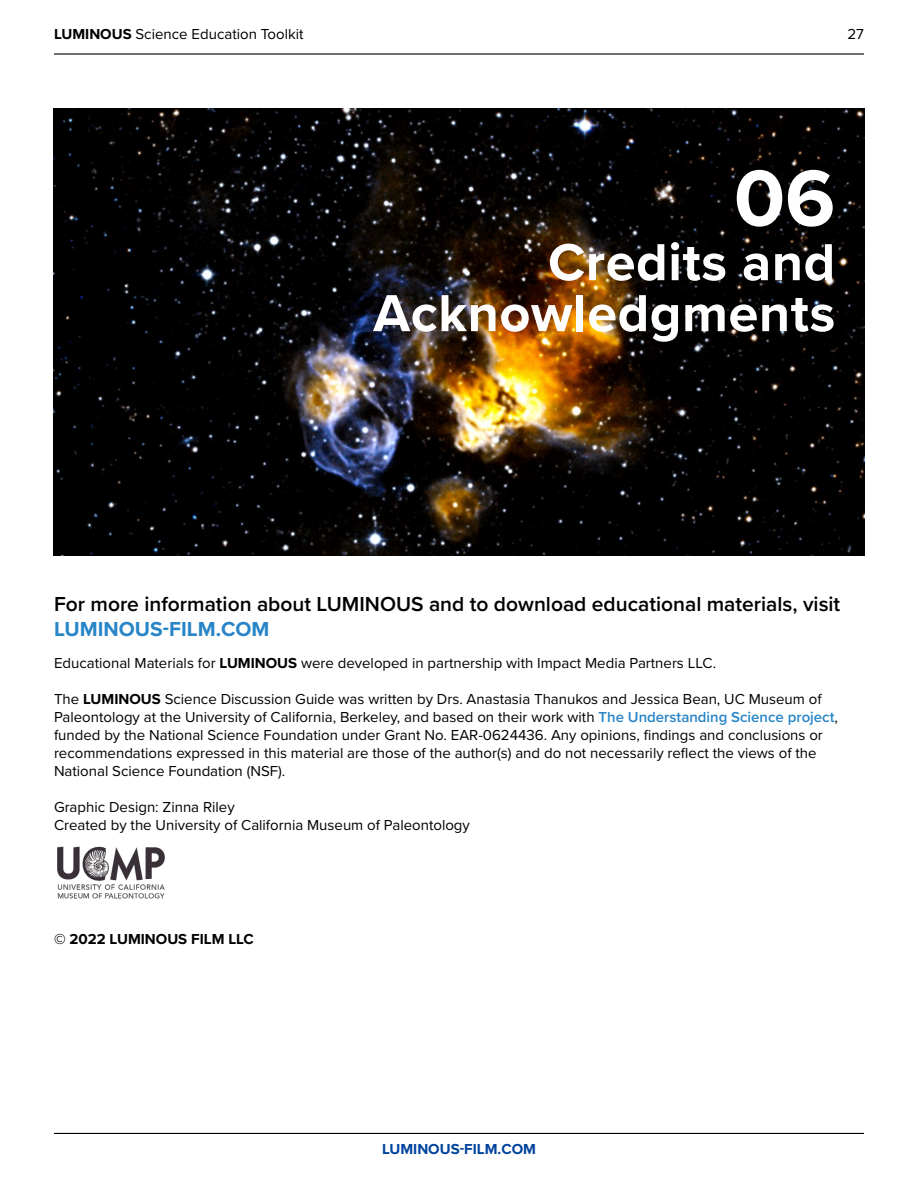
<style>
.page{position:relative;width:918px;height:1188px;background:#fff}
.page>*{position:absolute;margin:0;border:0;box-sizing:border-box;transform-origin:0 0}
.t1{font:700 82.5px "Proxima Nova";color:#fff}
.t2{font:700 54px/51px "Proxima Nova";letter-spacing:.01em;color:#fff;text-align:right}
.t3{font:600 21px "Proxima Nova";color:#000}
.t4{font:700 21px "Proxima Nova";color:#2885c7}
.t5{font:15px/18px "Proxima Nova";color:#000}
.t6{font:700 15px "Proxima Nova";color:#000}
.t7{font:700 15px "Proxima Nova";color:#00439c}
.s1{font-weight:700}
.s2{font-weight:600;color:#2885c7}
</style>
<div class="page">
<hr style="left:54px;top:53px;width:810px;height:2px;background:#000">
<hr style="left:54px;top:1133px;width:810px;height:1px;background:#000">
<img style="left:54px;top:108px;width:810px;height:447px">
<img style="left:57px;top:846px;width:108px;height:53px">
<p class="t5" style="left:54px;top:24px;width:251px"><span class="s1">LUMINOUS</span> Science Education Toolkit</p>
<p class="t5" style="left:847px;top:24px;width:18px">27</p>
<h1 class="t1" style="left:734px;top:137px;width:103px">06</h1>
<h2 class="t2" style="left:373px;top:236px;width:464px">Credits and<br>Acknowledgments</h2>
<h3 class="t3" style="left:54px;top:588px;width:788px">For more information about LUMINOUS and to download educational materials, visit</h3>
<h3 class="t4" style="left:54px;top:613px;width:217px">LUMINOUS-FILM.COM</h3>
<p class="t5" style="left:54px;top:653px;width:664px">Educational Materials for <span class="s1">LUMINOUS</span> were developed in partnership with Impact Media Partners LLC.</p>
<p class="t5" style="left:54px;top:689px;width:785px">The <span class="s1">LUMINOUS</span> Science Discussion Guide was written by Drs. Anastasia Thanukos and Jessica Bean, UC Museum of Paleontology at the University of California, Berkeley, and based on their work with <span class="s2">The Understanding Science project</span>, funded by the National Science Foundation under Grant No. EAR-0624436. Any opinions, findings and conclusions or recommendations expressed in this material are those of the author(s) and do not necessarily reflect the views of the National Science Foundation (NSF).</p>
<p class="t5" style="left:54px;top:797px;width:417px">Graphic Design: Zinna Riley<br>Created by the University of California Museum of Paleontology</p>
<p class="t6" style="left:54px;top:928px;width:201px">© 2022 LUMINOUS FILM LLC</p>
<p class="t7" style="left:382px;top:1138px;width:155px">LUMINOUS-FILM.COM</p>
</div>
